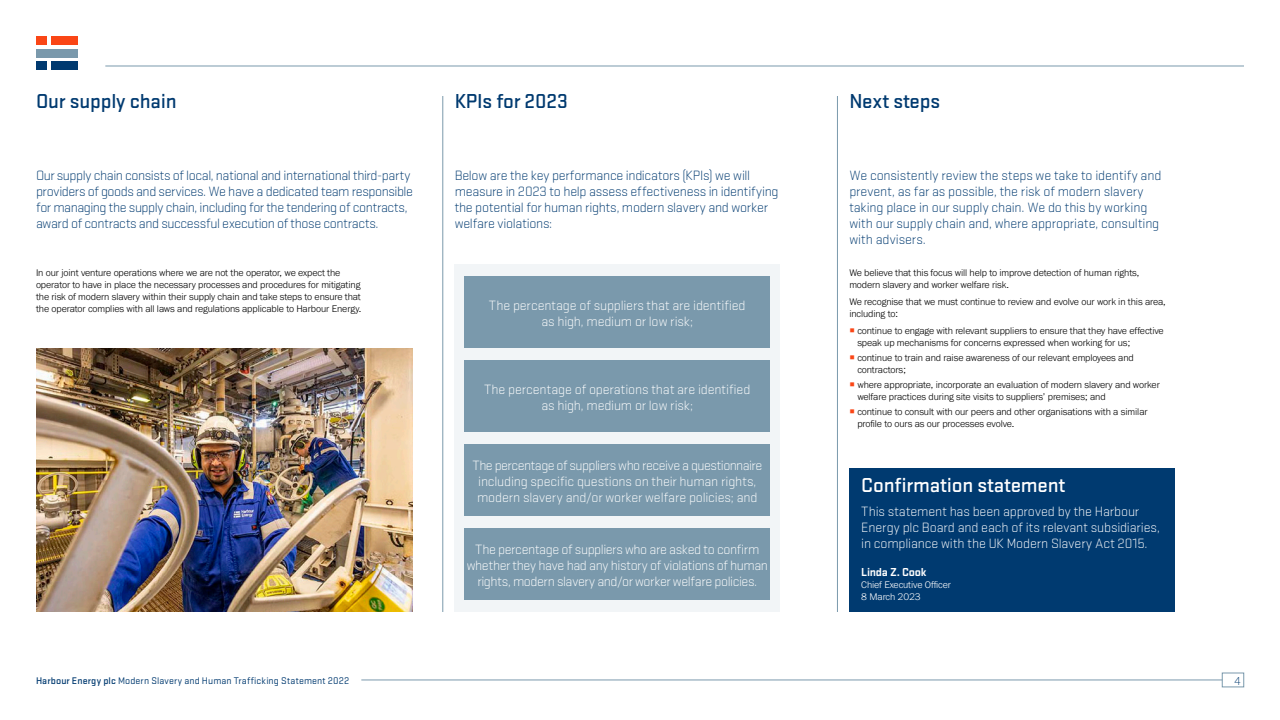
<style>
.page{position:relative;width:1280px;height:720px;background:#fff}
.page>*{position:absolute;margin:0;border:0;box-sizing:border-box;transform-origin:0 0}
._04-Page-heading-21{font:500 21px "Stratum 2";letter-spacing:-.01em;color:#003a70}
._04-Page-heading-21-2{font:500 21px "Stratum 2";letter-spacing:-.01em;color:#fff}
._02-Intro-copy-14_16{font:300 14px/16px "Stratum 2";letter-spacing:-.015em;color:#003a70}
._02-Intro-copy-14_16-2{font:300 14px/16px "Stratum 2";letter-spacing:-.015em;color:#fff;text-align:center}
._05-Body-heading-1-1{font:700 12px "Stratum 2";letter-spacing:-.02em;color:#fff}
.t1{font:300 12px "Stratum 2";color:#003a70}
._05-Body-copy-10_12{font:300 10px/12px "Franklin Gothic URW";letter-spacing:-.01em;color:#000}
.t2{font:10px "Stratum 2";letter-spacing:.01em;color:#003a70}
._05-Body-copy-10_12-2{font:300 10px/12px "Franklin Gothic URW";letter-spacing:-.01em;color:#fff}
.s1{font-weight:500}
</style>
<div class="page">
<hr style="left:105px;top:66px;width:1139px;height:1px;background:#7a99ac">
<img style="left:36px;top:348px;width:377px;height:264px">
<div style="left:455px;top:264px;width:325px;height:348px;background:#f2f5f7"></div>
<hr style="left:443px;top:96px;width:1px;height:516px;background:#7a99ac">
<hr style="left:837px;top:96px;width:1px;height:516px;background:#7a99ac">
<div style="left:849px;top:468px;width:326px;height:144px;background:#003a70"></div>
<div style="left:464px;top:276px;width:306px;height:72px;background:#7a99ac"></div>
<div style="left:464px;top:360px;width:306px;height:72px;background:#7a99ac"></div>
<div style="left:464px;top:444px;width:306px;height:72px;background:#7a99ac"></div>
<div style="left:464px;top:528px;width:306px;height:72px;background:#7a99ac"></div>
<div style="left:36px;top:62px;width:11px;height:8px;background:#003a70"></div>
<div style="left:36px;top:36px;width:11px;height:9px;background:#fa4616"></div>
<div style="left:36px;top:49px;width:42px;height:9px;background:#7a99ac"></div>
<div style="left:52px;top:36px;width:26px;height:9px;background:#fa4616"></div>
<div style="left:52px;top:62px;width:26px;height:8px;background:#003a70"></div>
<hr style="left:361px;top:680px;width:861px;height:1px;background:#7a99ac">
<div style="left:1222px;top:673px;width:22px;height:14px;border:1px solid #7a99ac"></div>
<p class="_04-Page-heading-21" style="left:36px;top:87px;width:142px">Our supply chain</p>
<p class="_04-Page-heading-21" style="left:455px;top:87px;width:115px">KPIs for 2023</p>
<p class="_04-Page-heading-21" style="left:849px;top:87px;width:92px">Next steps</p>
<p class="_02-Intro-copy-14_16" style="left:36px;top:167px;width:379px">Our supply chain consists of local, national and international third-party providers of goods and services. We have a dedicated team responsible for managing the supply chain, including for the tendering of contracts, award of contracts and successful execution of those contracts.</p>
<p class="_02-Intro-copy-14_16" style="left:455px;top:167px;width:325px">Below are the key performance indicators (KPIs) we will measure in 2023 to help assess effectiveness in identifying the potential for human rights, modern slavery and worker welfare violations:</p>
<p class="_02-Intro-copy-14_16" style="left:849px;top:167px;width:314px">We consistently review the steps we take to identify and prevent, as far as possible, the risk of modern slavery taking place in our supply chain. We do this by working with our supply chain and, where appropriate, consulting with advisers.</p>
<p class="_05-Body-copy-10_12" style="left:36px;top:266px;width:327px">In our joint venture operations where we are not the operator, we expect the operator to have in place the necessary processes and procedures for mitigating the risk of modern slavery within their supply chain and take steps to ensure that the operator complies with all laws and regulations applicable to Harbour Energy.</p>
<p class="_02-Intro-copy-14_16-2" style="left:489px;top:297px;width:258px">The percentage of suppliers that are identified as high, medium or low risk;</p>
<p class="_02-Intro-copy-14_16-2" style="left:484px;top:381px;width:268px">The percentage of operations that are identified as high, medium or low risk;</p>
<p class="_02-Intro-copy-14_16-2" style="left:472px;top:457px;width:291px">The percentage of suppliers who receive a questionnaire including specific questions on their human rights, modern slavery and/or worker welfare policies; and</p>
<p class="_02-Intro-copy-14_16-2" style="left:467px;top:541px;width:303px">The percentage of suppliers who are asked to confirm whether they have had any history of violations of human rights, modern slavery and/or worker welfare policies.</p>
<p class="_05-Body-copy-10_12" style="left:849px;top:266px;width:292px">We believe that this focus will help to improve detection of human rights, modern slavery and worker welfare risk.</p>
<p class="_05-Body-copy-10_12" style="left:849px;top:295px;width:318px">We recognise that we must continue to review and evolve our work in this area, including to:</p>
<p class="_05-Body-copy-10_12" style="left:857px;top:324px;width:308px">continue to engage with relevant suppliers to ensure that they have effective speak up mechanisms for concerns expressed when working for us;</p>
<p class="_05-Body-copy-10_12" style="left:857px;top:351px;width:278px">continue to train and raise awareness of our relevant employees and contractors;</p>
<p class="_05-Body-copy-10_12" style="left:857px;top:378px;width:304px">where appropriate, incorporate an evaluation of modern slavery and worker welfare practices during site visits to suppliers’ premises; and</p>
<p class="_05-Body-copy-10_12" style="left:857px;top:405px;width:292px">continue to consult with our peers and other organisations with a similar profile to ours as our processes evolve.</p>
<p class="_04-Page-heading-21-2" style="left:861px;top:471px;width:206px">Confirmation statement</p>
<p class="_02-Intro-copy-14_16-2" style="left:861px;top:503px;width:300px;text-align:left">This statement has been approved by the Harbour<br>Energy plc Board and each of its relevant subsidiaries, in compliance with the UK Modern Slavery Act 2015.</p>
<p class="_05-Body-heading-1-1" style="left:861px;top:564px;width:67px">Linda Z. Cook</p>
<p class="_05-Body-copy-10_12-2" style="left:861px;top:578px;width:91px">Chief Executive Officer<br>8 March 2023</p>
<p class="t2" style="left:36px;top:674px;width:315px"><span class="s1">Harbour Energy plc</span> Modern Slavery and Human Trafficking Statement 2022</p>
<p class="t1" style="left:1234px;top:673px;width:8px">4</p>
</div>
